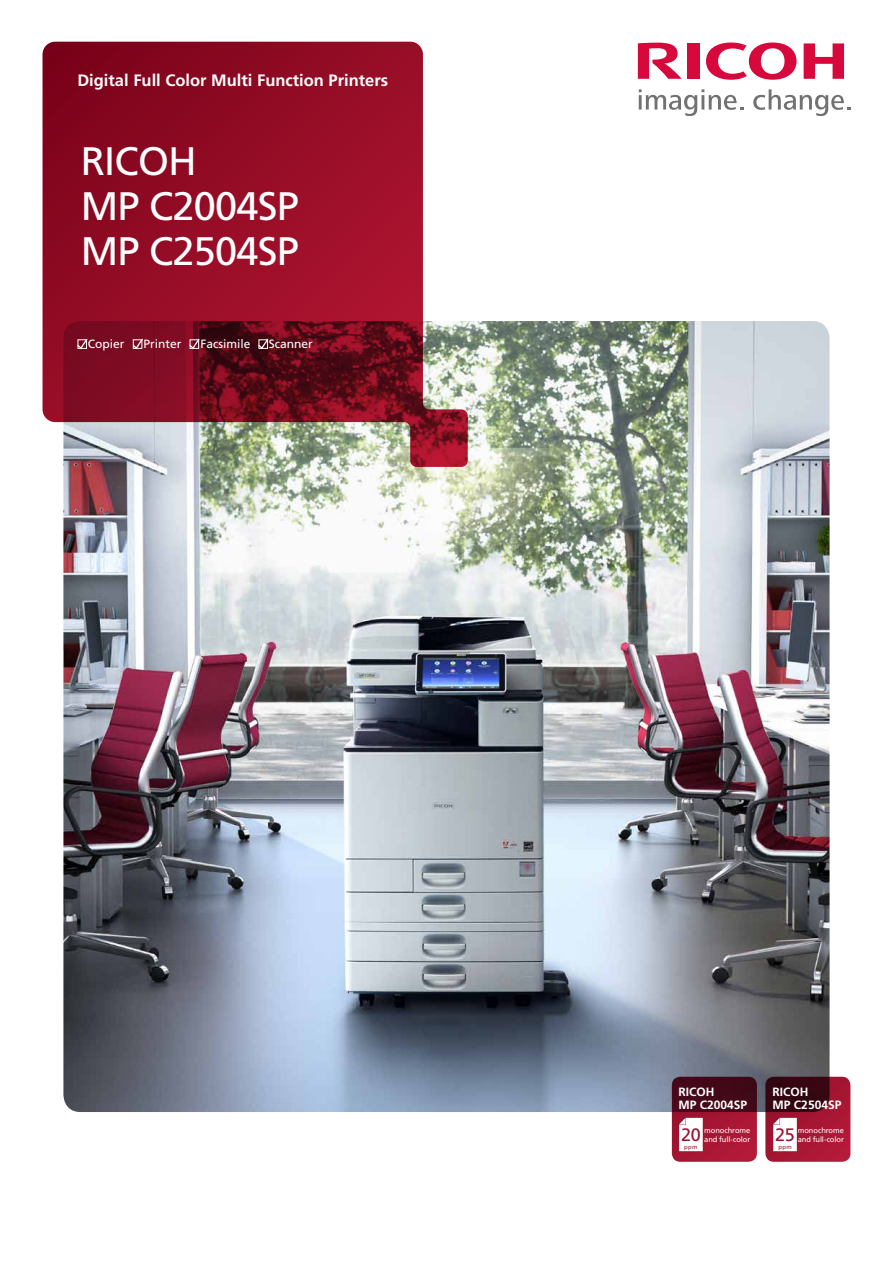
<style>
.page{position:relative;width:893px;height:1263px;background:#fff}
.page>*{position:absolute;margin:0;border:0;box-sizing:border-box;transform-origin:0 0}
.t1{font:39.75px/45px "Frutiger LT Std";letter-spacing:-.02em;color:#fff}
.t2{font:18px "Frutiger LT Std";color:#99102e}
.t3{font:700 16.5px "Frutiger LT Std";color:#fff}
.t4{font:12px "Frutiger LT Std";color:#fff}
.t5{font:700 12px/13.5px "Frutiger LT Std";color:#fff}
.t6{font:7.5px/9px "Frutiger LT Std";letter-spacing:-.01em;color:#fff}
.t7{font:6px "Frutiger LT Std";letter-spacing:.06em;color:#99102e}
</style>
<div class="page">
<img style="left:63px;top:321px;width:766px;height:791px">
<svg style="left:765px;top:1077px;width:85px;height:85px;background:#801229"></svg>
<svg style="left:43px;top:42px;width:425px;height:425px;background:#983243"></svg>
<svg style="left:706px;top:43px;width:90px;height:37px"></svg>
<svg style="left:804px;top:43px;width:40px;height:36px"></svg>
<div style="left:687px;top:43px;width:12px;height:36px;background:#d7083b"></div>
<svg style="left:638px;top:43px;width:44px;height:36px"></svg>
<svg style="left:639px;top:89px;width:104px;height:27px"></svg>
<svg style="left:753px;top:89px;width:97px;height:27px"></svg>
<svg style="left:188px;top:338px;width:13px;height:12px"></svg>
<div style="left:190px;top:340px;width:9px;height:9px;border:1px solid #fff"></div>
<svg style="left:132px;top:338px;width:12px;height:12px"></svg>
<div style="left:133px;top:340px;width:9px;height:9px;border:1px solid #fff"></div>
<svg style="left:76px;top:338px;width:13px;height:12px"></svg>
<div style="left:78px;top:340px;width:9px;height:9px;border:1px solid #fff"></div>
<svg style="left:257px;top:338px;width:12px;height:12px"></svg>
<div style="left:259px;top:340px;width:9px;height:9px;border:1px solid #fff"></div>
<svg style="left:773px;top:1118px;width:24px;height:33px"></svg>
<svg style="left:672px;top:1077px;width:85px;height:85px;background:#7a1128"></svg>
<svg style="left:679px;top:1118px;width:24px;height:33px"></svg>
<h3 class="t3" style="left:77px;top:71px;width:312px">Digital Full Color Multi Function Printers</h3>
<h1 class="t1" style="left:81px;top:139px;width:220px">RICOH<br>MP C2004SP<br>MP C2504SP</h1>
<h3 class="t4" style="left:88px;top:337px;width:38px">Copier</h3>
<h3 class="t4" style="left:144px;top:337px;width:40px">Printer</h3>
<h3 class="t4" style="left:201px;top:337px;width:52px">Facsimile</h3>
<h3 class="t4" style="left:269px;top:337px;width:46px">Scanner</h3>
<h3 class="t5" style="left:679px;top:1085px;width:70px">RICOH<br>MP C2004SP</h3>
<h3 class="t5" style="left:773px;top:1085px;width:70px">RICOH<br>MP C2504SP</h3>
<h2 class="t2" style="left:681px;top:1124px;width:21px">20</h2>
<p class="t6" style="left:704px;top:1126px;width:48px">monochrome and full-color</p>
<h2 class="t2" style="left:775px;top:1124px;width:21px">30</h2>
<p class="t6" style="left:798px;top:1126px;width:48px">monochrome and full-color</p>
<h2 class="t2" style="left:775px;top:1124px;width:21px">25</h2>
<p class="t7" style="left:684px;top:1143px;width:15px">ppm</p>
<p class="t7" style="left:778px;top:1143px;width:14px">cpm</p>
<p class="t7" style="left:778px;top:1143px;width:15px">ppm</p>
</div>
